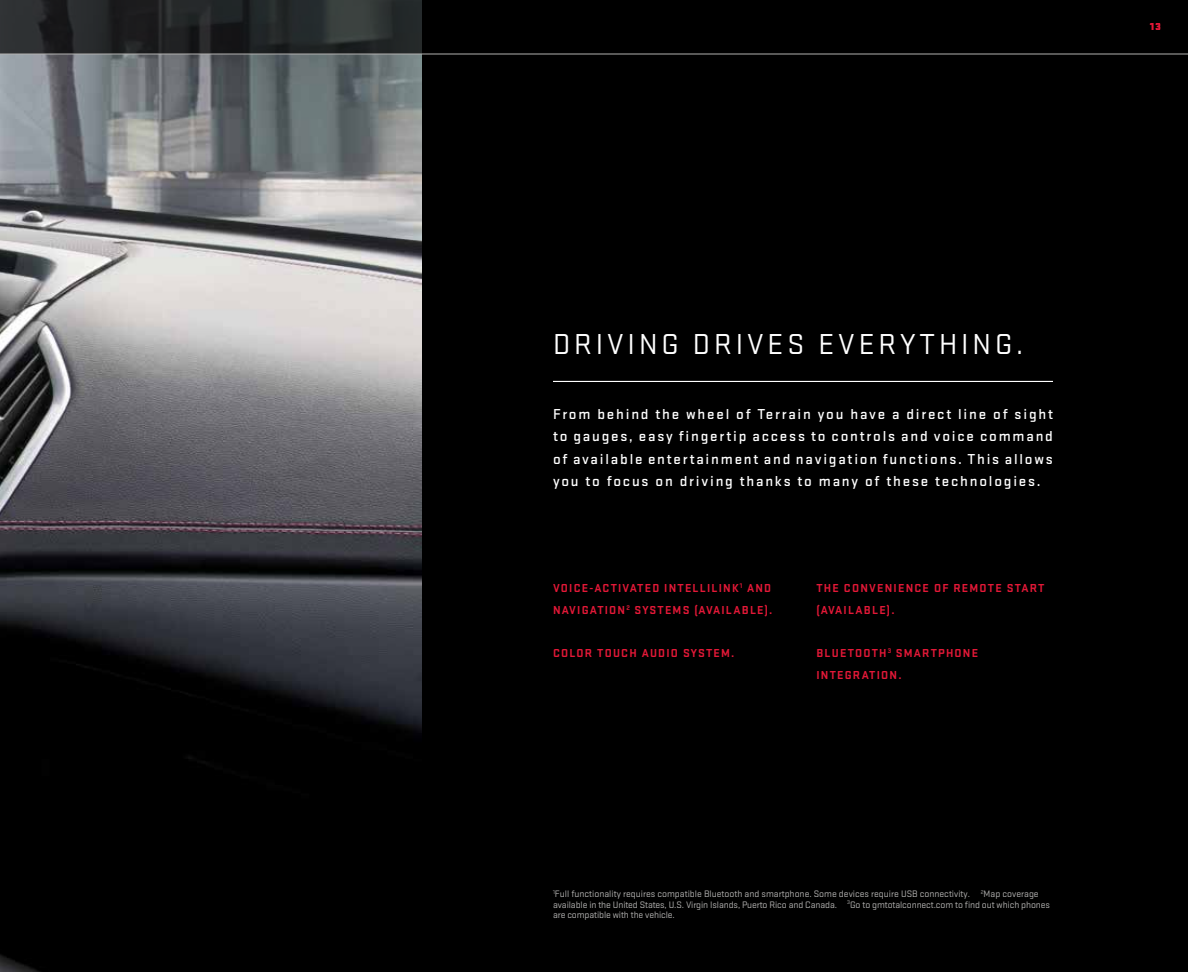
<style>
.page{position:relative;width:1188px;height:972px;background:#fff}
.page>*{position:absolute;margin:0;border:0;box-sizing:border-box;transform-origin:0 0}
.t1{font:30px "Stratum GMC";letter-spacing:.13em;color:#fff}
.t2{font:500 15px/22.5px "Stratum GMC";letter-spacing:.12em;color:#fff;text-align:justify}
.t3{font:700 12px/22.5px "Stratum GMC";letter-spacing:.1em;color:#e31837}
.t4{font:900 10.5px "Stratum GMC";color:#e31837}
.t5{font:9.75px/10.5px "Stratum GMC";letter-spacing:-.01em;color:#b3b2b1}
</style>
<div class="page">
<img style="left:0;top:55px;width:423px;height:917px">
<div style="left:423px;top:0;width:765px;height:972px;background:#000"></div>
<svg style="left:0;top:0;width:1188px;height:54px"></svg>
<hr style="left:0;top:54px;width:1188px;height:1px;background:#b3b2b1">
<hr style="left:553px;top:381px;width:500px;height:1px;background:#fff">
<p class="t4" style="left:1150px;top:19px;width:12px">13</p>
<h1 class="t1" style="left:553px;top:324px;width:472px">DRIVING DRIVES EVERYTHING.</h1>
<p class="t2" style="left:553px;top:402px;width:501px">From behind the wheel of Terrain you have a direct line of sight to gauges, easy fingertip access to controls and voice command of available entertainment and navigation functions. This allows you to focus on driving thanks to many of these technologies.</p>
<p class="t3" style="left:553px;top:576px;width:221px">VOICE-ACTIVATED INTELLILINK<sup>1</sup> AND<br>NAVIGATION<sup>2</sup> SYSTEMS (AVAILABLE).</p>
<p class="t3" style="left:553px;top:641px;width:183px">COLOR TOUCH AUDIO SYSTEM.</p>
<p class="t3" style="left:817px;top:576px;width:230px">THE CONVENIENCE OF REMOTE START (AVAILABLE).</p>
<p class="t3" style="left:817px;top:641px;width:163px">BLUETOOTH<sup>3</sup> SMARTPHONE<br>INTEGRATION.</p>
<p class="t5" style="left:553px;top:888px;width:499px"><sup>1</sup>Full functionality requires compatible Bluetooth and smartphone. Some devices require USB connectivity. <sup>2</sup>Map coverage available in the United States, U.S. Virgin Islands, Puerto Rico and Canada. <sup>3</sup>Go to gmtotalconnect.com to find out which phones are compatible with the vehicle.</p>
</div>
